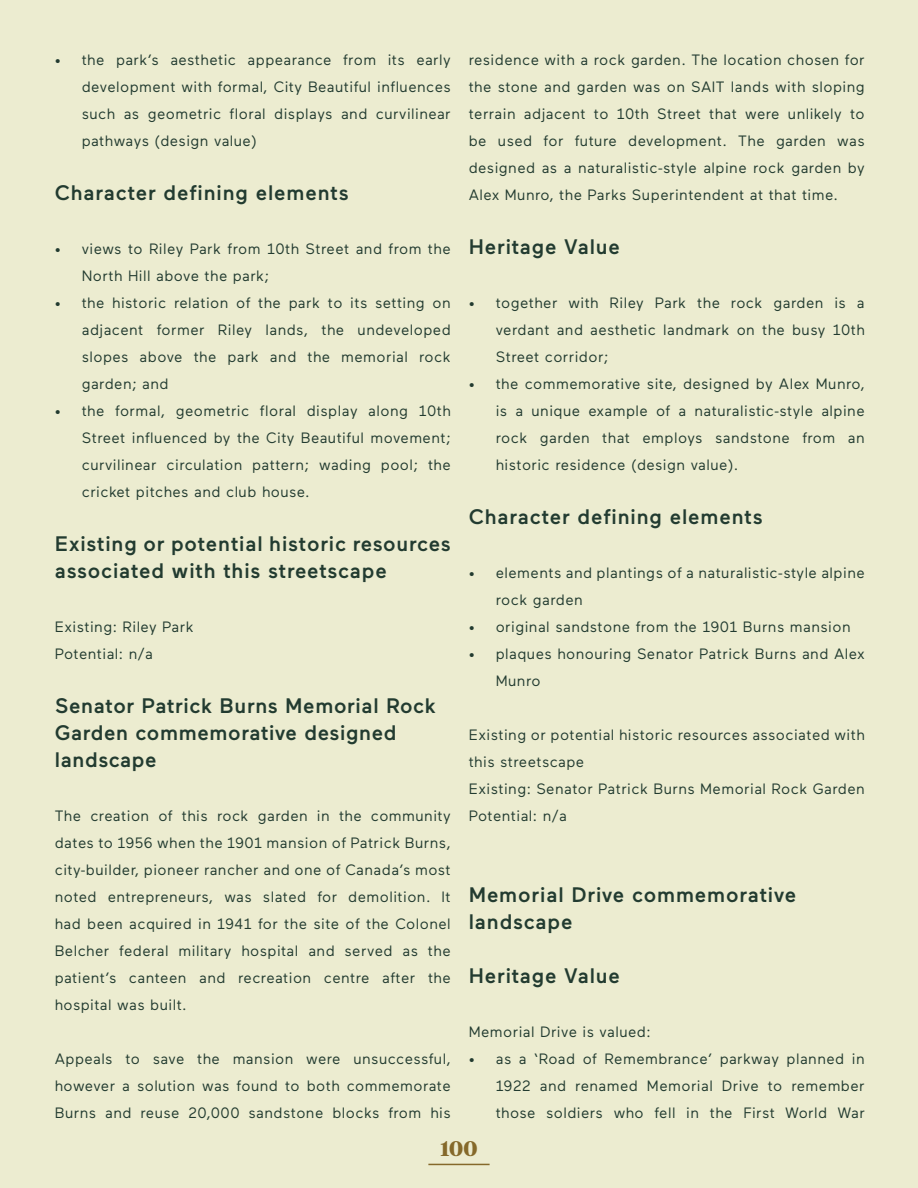
<style>
.page{position:relative;width:918px;height:1188px;background:#ececd0}
.page>*{position:absolute;margin:0;border:0;box-sizing:border-box;transform-origin:0 0}
.t1{font:500 21px/27px "Maax";letter-spacing:.04em;color:#223b30}
.t2{font:700 21px "Tiempos Headline";color:#85692a}
.t3{font:15px/27px "Maax";letter-spacing:.03em;color:#223b30;text-align:justify}
</style>
<div class="page">
<hr style="left:428px;top:1164px;width:62px;height:1px;background:#85692a">
<p class="t3" style="left:82px;top:46px;width:371px;text-indent:-27px">• the park’s aesthetic appearance from its early development with formal, City Beautiful influences such as geometric floral displays and curvilinear pathways (design value)</p>
<p class="t1" style="left:55px;top:178px;width:295px">Character defining elements</p>
<p class="t3" style="left:82px;top:235px;width:370px;text-indent:-27px">• views to Riley Park from 10th Street and from the<br>North Hill above the park;</p>
<p class="t3" style="left:82px;top:289px;width:371px;text-indent:-27px">• the historic relation of the park to its setting on adjacent former Riley lands, the undeveloped slopes above the park and the memorial rock garden; and</p>
<p class="t3" style="left:82px;top:397px;width:371px;text-indent:-27px">• the formal, geometric floral display along 10th Street influenced by the City Beautiful movement; curvilinear circulation pattern; wading pool; the cricket pitches and club house.</p>
<p class="t1" style="left:55px;top:529px;width:398px">Existing or potential historic resources associated with this streetscape</p>
<p class="t3" style="left:55px;top:613px;width:141px">Existing: Riley Park</p>
<p class="t3" style="left:55px;top:640px;width:100px">Potential: n/a</p>
<p class="t1" style="left:55px;top:691px;width:383px">Senator Patrick Burns Memorial Rock<br>Garden commemorative designed landscape</p>
<p class="t3" style="left:55px;top:802px;width:398px">The creation of this rock garden in the community dates to 1956 when the 1901 mansion of Patrick Burns, city-builder, pioneer rancher and one of Canada’s most noted entrepreneurs, was slated for demolition. It had been acquired in 1941 for the site of the Colonel Belcher federal military hospital and served as the patient’s canteen and recreation centre after the hospital was built.</p>
<p class="t3" style="left:55px;top:1045px;width:398px">Appeals to save the mansion were unsuccessful, however a solution was found to both commemorate Burns and reuse 20,000 sandstone blocks from his</p>
<p class="t3" style="left:469px;top:46px;width:398px">residence with a rock garden. The location chosen for the stone and garden was on SAIT lands with sloping terrain adjacent to 10th Street that were unlikely to be used for future development. The garden was designed as a naturalistic-style alpine rock garden by Alex Munro, the Parks Superintendent at that time.</p>
<p class="t1" style="left:469px;top:232px;width:153px">Heritage Value</p>
<p class="t3" style="left:496px;top:289px;width:371px;text-indent:-27px">• together with Riley Park the rock garden is a verdant and aesthetic landmark on the busy 10th Street corridor;</p>
<p class="t3" style="left:496px;top:370px;width:370px;text-indent:-27px">• the commemorative site, designed by Alex Munro, is a unique example of a naturalistic-style alpine rock garden that employs sandstone from an historic residence (design value).</p>
<p class="t1" style="left:469px;top:502px;width:295px">Character defining elements</p>
<p class="t3" style="left:496px;top:559px;width:371px;text-indent:-27px">• elements and plantings of a naturalistic-style alpine rock garden</p>
<p class="t3" style="left:469px;top:613px;width:383px">• original sandstone from the 1901 Burns mansion</p>
<p class="t3" style="left:496px;top:640px;width:371px;text-indent:-27px">• plaques honouring Senator Patrick Burns and Alex<br>Munro</p>
<p class="t3" style="left:469px;top:721px;width:397px">Existing or potential historic resources associated with this streetscape</p>
<p class="t3" style="left:469px;top:775px;width:398px">Existing: Senator Patrick Burns Memorial Rock Garden</p>
<p class="t3" style="left:469px;top:802px;width:100px">Potential: n/a</p>
<p class="t1" style="left:469px;top:880px;width:329px">Memorial Drive commemorative landscape</p>
<p class="t1" style="left:469px;top:961px;width:153px">Heritage Value</p>
<p class="t3" style="left:469px;top:1018px;width:184px">Memorial Drive is valued:</p>
<p class="t3" style="left:496px;top:1045px;width:371px;text-indent:-27px">• as a ‘Road of Remembrance’ parkway planned in 1922 and renamed Memorial Drive to remember those soldiers who fell in the First World War</p>
<h1 class="t2" style="left:441px;top:1134px;width:38px">100</h1>
</div>
